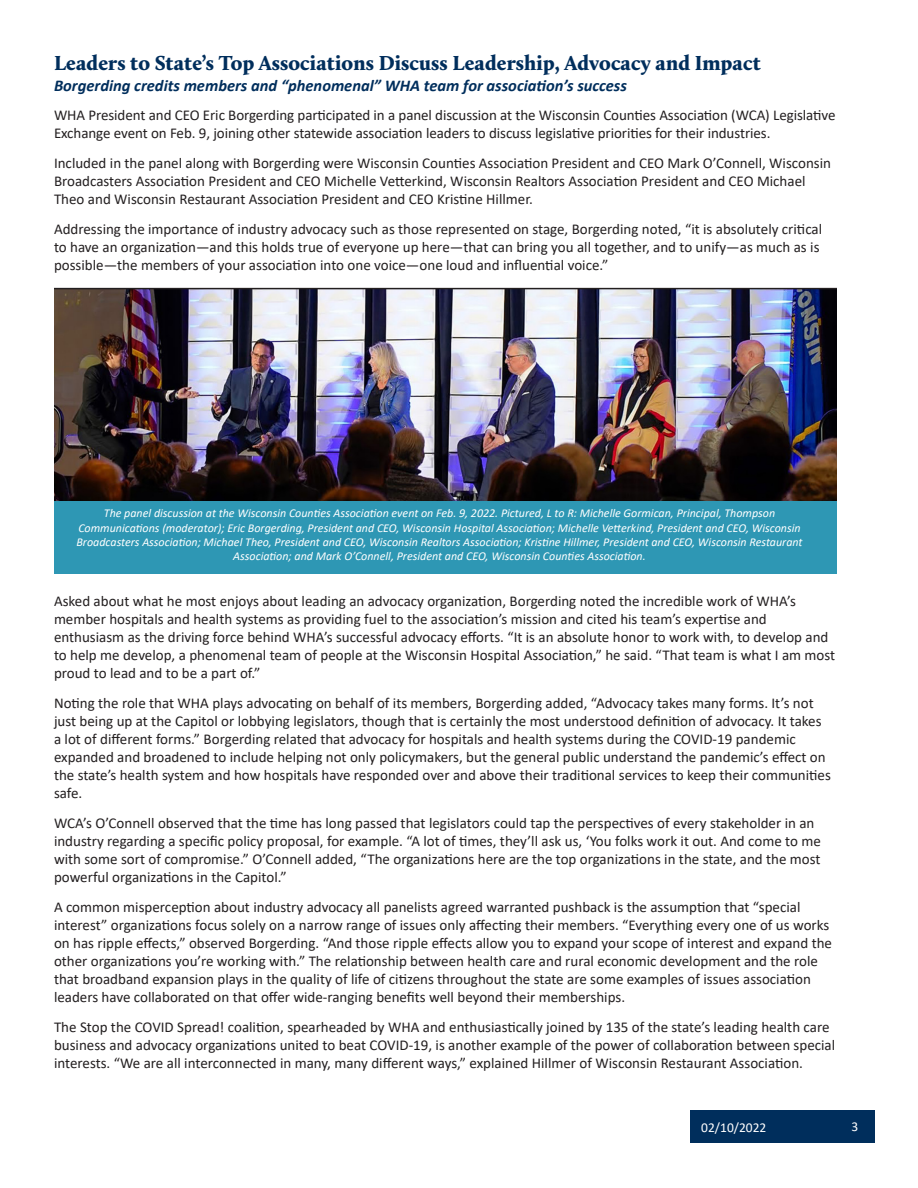
<style>
.page{position:relative;width:918px;height:1188px;background:#fff}
.page>*{position:absolute;margin:0;border:0;box-sizing:border-box;transform-origin:0 0}
.Headline{font:900 21px "Calluna";letter-spacing:.005em;color:#002e5c}
.Subhead{font:italic 700 16.5px "Calibri";color:#002e5c}
.Body_Copy{font:15px/18px "Calibri";color:#231f20}
.t1{font:13.5px "Calibri";color:#fff}
.Photo_Caption{font:italic 12px/14.4px "Calibri";color:#fff;text-align:center}
</style>
<div class="page">
<div style="left:690px;top:1111px;width:184px;height:32px;background:#002e5c"></div>
<div style="left:54px;top:500px;width:783px;height:74px;background:#2e97b4"></div>
<img style="left:54px;top:289px;width:783px;height:212px">
<hr style="left:54px;top:288px;width:783px;height:1px;background:#231f20">
<p class="Headline" style="left:54px;top:49px;width:708px">Leaders to State’s Top Associations Discuss Leadership, Advocacy and Impact</p>
<p class="Subhead" style="left:54px;top:74px;width:574px">Borgerding credits members and “phenomenal” WHA team for association’s success</p>
<p class="Body_Copy" style="left:54px;top:105px;width:783px">WHA President and CEO Eric Borgerding participated in a panel discussion at the Wisconsin Counties Association (WCA) Legislative<br>Exchange event on Feb. 9, joining other statewide association leaders to discuss legislative priorities for their industries.</p>
<p class="Body_Copy" style="left:54px;top:153px;width:779px">Included in the panel along with Borgerding were Wisconsin Counties Association President and CEO Mark O’Connell, Wisconsin<br>Broadcasters Association President and CEO Michelle Vetterkind, Wisconsin Realtors Association President and CEO Michael<br>Theo and Wisconsin Restaurant Association President and CEO Kristine Hillmer.</p>
<p class="Body_Copy" style="left:54px;top:219px;width:770px">Addressing the importance of industry advocacy such as those represented on stage, Borgerding noted, “it is absolutely critical to have an organization—and this holds true of everyone up here—that can bring you all together, and to unify—as much as is possible—the members of your association into one voice—one loud and influential voice.”</p>
<p class="Photo_Caption" style="left:76px;top:506px;width:728px">The panel discussion at the Wisconsin Counties Association event on Feb. 9, 2022. Pictured, L to R: Michelle Gormican, Principal, Thompson Communications (moderator); Eric Borgerding, President and CEO, Wisconsin Hospital Association; Michelle Vetterkind, President and CEO, Wisconsin Broadcasters Association; Michael Theo, President and CEO, Wisconsin Realtors Association; Kristine Hillmer, President and CEO, Wisconsin Restaurant Association; and Mark O’Connell, President and CEO, Wisconsin Counties Association.</p>
<p class="Body_Copy" style="left:54px;top:591px;width:783px">Asked about what he most enjoys about leading an advocacy organization, Borgerding noted the incredible work of WHA’s member hospitals and health systems as providing fuel to the association’s mission and cited his team’s expertise and enthusiasm as the driving force behind WHA’s successful advocacy efforts. “It is an absolute honor to work with, to develop and to help me develop, a phenomenal team of people at the Wisconsin Hospital Association,” he said. “That team is what I am most proud to lead and to be a part of.”</p>
<p class="Body_Copy" style="left:54px;top:693px;width:778px">Noting the role that WHA plays advocating on behalf of its members, Borgerding added, “Advocacy takes many forms. It’s not just being up at the Capitol or lobbying legislators, though that is certainly the most understood definition of advocacy. It takes a lot of different forms.” Borgerding related that advocacy for hospitals and health systems during the COVID-19 pandemic expanded and broadened to include helping not only policymakers, but the general public understand the pandemic’s effect on the state’s health system and how hospitals have responded over and above their traditional services to keep their communities safe.</p>
<p class="Body_Copy" style="left:54px;top:813px;width:768px">WCA’s O’Connell observed that the time has long passed that legislators could tap the perspectives of every stakeholder in an industry regarding a specific policy proposal, for example. “A lot of times, they’ll ask us, ‘You folks work it out. And come to me with some sort of compromise.” O’Connell added, “The organizations here are the top organizations in the state, and the most powerful organizations in the Capitol.”</p>
<p class="Body_Copy" style="left:54px;top:897px;width:780px">A common misperception about industry advocacy all panelists agreed warranted pushback is the assumption that “special interest” organizations focus solely on a narrow range of issues only affecting their members. “Everything every one of us works on has ripple effects,” observed Borgerding. “And those ripple effects allow you to expand your scope of interest and expand the other organizations you’re working with.” The relationship between health care and rural economic development and the role that broadband expansion plays in the quality of life of citizens throughout the state are some examples of issues association leaders have collaborated on that offer wide-ranging benefits well beyond their memberships.</p>
<p class="Body_Copy" style="left:54px;top:1017px;width:783px">The Stop the COVID Spread! coalition, spearheaded by WHA and enthusiastically joined by 135 of the state’s leading health care business and advocacy organizations united to beat COVID-19, is another example of the power of collaboration between special interests. “We are all interconnected in many, many different ways,” explained Hillmer of Wisconsin Restaurant Association.</p>
<p class="t1" style="left:701px;top:1118px;width:67px">02/10/2022</p>
<p class="t1" style="left:851px;top:1117px;width:8px">3</p>
</div>
